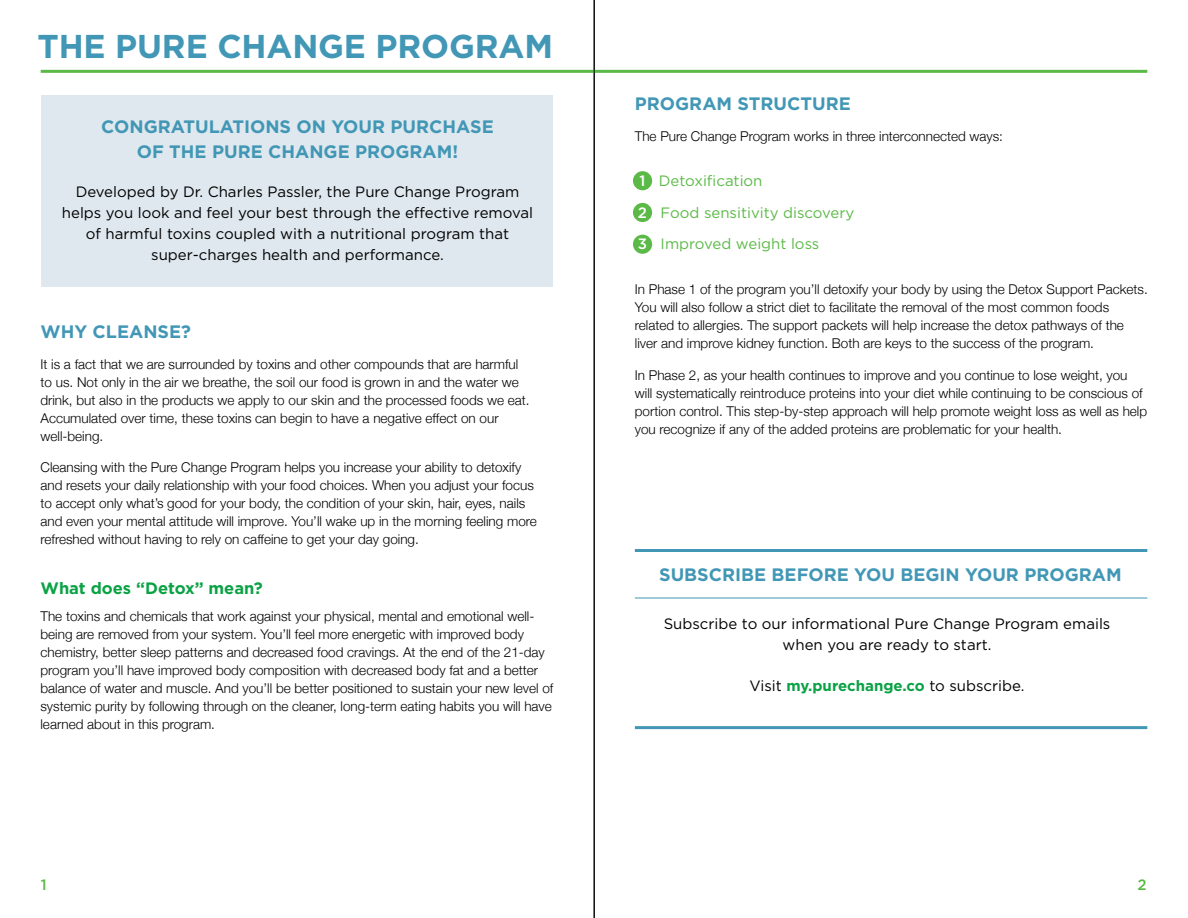
<style>
.page{position:relative;width:1188px;height:918px;background:#fff}
.page>*{position:absolute;margin:0;border:0;box-sizing:border-box;transform-origin:0 0}
.t1{font:700 33px "Gotham";letter-spacing:-.005em;color:#4197b5}
.t2{font:700 18px "Gotham";color:#4197b5}
.t3{font:700 16.5px "Gotham";color:#0aa245}
.t4{font:15px/21px "Gotham";color:#000;text-align:center}
.t5{font:15px/31.5px "Gotham";color:#5bba47}
.t6{font:500 15px "Gotham";color:#5bba47}
.t7{font:300 13.5px/18px "Helvetica Neue";color:#000}
.s1{font-weight:500;color:#fff}
.s2{font-weight:700;color:#0aa245}
</style>
<div class="page">
<div style="left:633px;top:171px;width:19px;height:19px;background:#5bba47;border-radius:50%"></div>
<div style="left:633px;top:203px;width:19px;height:19px;background:#5bba47;border-radius:50%"></div>
<div style="left:633px;top:235px;width:19px;height:19px;background:#5bba47;border-radius:50%"></div>
<div style="left:41px;top:95px;width:512px;height:191px;background:#dfe8ee"></div>
<hr style="left:41px;top:70px;width:553px;height:3px;background:#5bba47">
<hr style="left:594px;top:70px;width:553px;height:3px;background:#5bba47">
<hr style="left:635px;top:549px;width:512px;height:3px;background:#4197b5">
<hr style="left:635px;top:598px;width:512px;height:1px;background:#4197b5">
<hr style="left:635px;top:726px;width:512px;height:3px;background:#4197b5">
<hr style="left:594px;top:0;width:1px;height:918px;background:#000">
<h1 class="t1" style="left:38px;top:27px;width:517px">THE PURE CHANGE PROGRAM</h1>
<h2 class="t2" style="left:101px;top:116px;width:27px">CONGRATULAT</h2>
<h2 class="t2" style="left:244px;top:116px;width:21px">IONS</h2>
<h2 class="t2" style="left:297px;top:116px;width:50px">ON YOUR</h2>
<h2 class="t2" style="left:391px;top:116px;width:14px">PURCHASE</h2>
<h2 class="t2" style="left:137px;top:141px;width:46px">OF THE</h2>
<h2 class="t2" style="left:212px;top:141px;width:26px">PURE</h2>
<h2 class="t2" style="left:268px;top:141px;width:28px">CHANGE</h2>
<h2 class="t2" style="left:355px;top:141px;width:27px">PROGRAM</h2>
<h2 class="t2" style="left:452px;top:141px;width:7px">!</h2>
<p class="t4" style="left:62px;top:181px;width:473px">Developed by Dr. Charles Passler, the Pure Change Program helps you look and feel your best through the effective removal of harmful toxins coupled with a nutritional program that super-charges health and performance.</p>
<h2 class="t2" style="left:40px;top:321px;width:152px">WHY CLEANSE?</h2>
<p class="t7" style="left:40px;top:354px;width:491px">It is a fact that we are surrounded by toxins and other compounds that are harmful to us. Not only in the air we breathe, the soil our food is grown in and the water we drink, but also in the products we apply to our skin and the processed foods we eat.<br>Accumulated over time, these toxins can begin to have a negative effect on our well-being.</p>
<p class="t7" style="left:40px;top:458px;width:498px">Cleansing with the Pure Change Program helps you increase your ability to detoxify and resets your daily relationship with your food choices. When you adjust your focus to accept only what’s good for your body, the condition of your skin, hair, eyes, nails and even your mental attitude will improve. You’ll wake up in the morning feeling more refreshed without having to rely on caffeine to get your day going.</p>
<p class="t3" style="left:40px;top:579px;width:224px">WHAT DOES “DETOX” MEAN?</p>
<p class="t7" style="left:40px;top:607px;width:514px">The toxins and chemicals that work against your physical, mental and emotional well&shy;being are removed from your system. You’ll feel more energetic with improved body chemistry, better sleep patterns and decreased food cravings. At the end of the 21-day program you’ll have improved body composition with decreased body fat and a better balance of water and muscle. And you’ll be better positioned to sustain your new level of systemic purity by following through on the cleaner, long-term eating habits you will have learned about in this program.</p>
<h2 class="t2" style="left:635px;top:93px;width:27px">PROGRAM</h2>
<h2 class="t2" style="left:738px;top:93px;width:14px">STRUCTURE</h2>
<p class="t7" style="left:635px;top:127px;width:370px">The Pure Change Program works in three interconnected ways:</p>
<p class="t5" style="left:638px;top:165px;width:218px"><span class="s1">1</span> Detoxification<br><span class="s1">2</span> Food sensitivity discovery<br><span class="s1">3</span> Improved weight loss</p>
<p class="t7" style="left:635px;top:280px;width:514px">In Phase 1 of the program you’ll detoxify your body by using the Detox Support Packets.<br>You will also follow a strict diet to facilitate the removal of the most common foods related to allergies. The support packets will help increase the detox pathways of the liver and improve kidney function. Both are keys to the success of the program.</p>
<p class="t7" style="left:635px;top:365px;width:514px">In Phase 2, as your health continues to improve and you continue to lose weight, you will systematically reintroduce proteins into your diet while continuing to be conscious of portion control. This step-by-step approach will help promote weight loss as well as help you recognize if any of the added proteins are problematic for your health.</p>
<h2 class="t2" style="left:659px;top:564px;width:52px">SU BSCR</h2>
<h2 class="t2" style="left:735px;top:564px;width:88px">IBE BEFORE</h2>
<h2 class="t2" style="left:854px;top:564px;width:15px">YOU</h2>
<h2 class="t2" style="left:900px;top:564px;width:80px">BEGIN YOUR</h2>
<h2 class="t2" style="left:1024px;top:564px;width:15px">PROGRAM</h2>
<p class="t4" style="left:664px;top:613px;width:448px">Subscribe to our informational Pure Change Program emails when you are ready to start.</p>
<p class="t4" style="left:750px;top:675px;width:276px">Visit <span class="s2">MY.PURECHANGE.CO</span> to subscribe.</p>
<p class="t6" style="left:41px;top:876px;width:7px">1</p>
<p class="t6" style="left:1138px;top:876px;width:11px">2</p>
</div>
